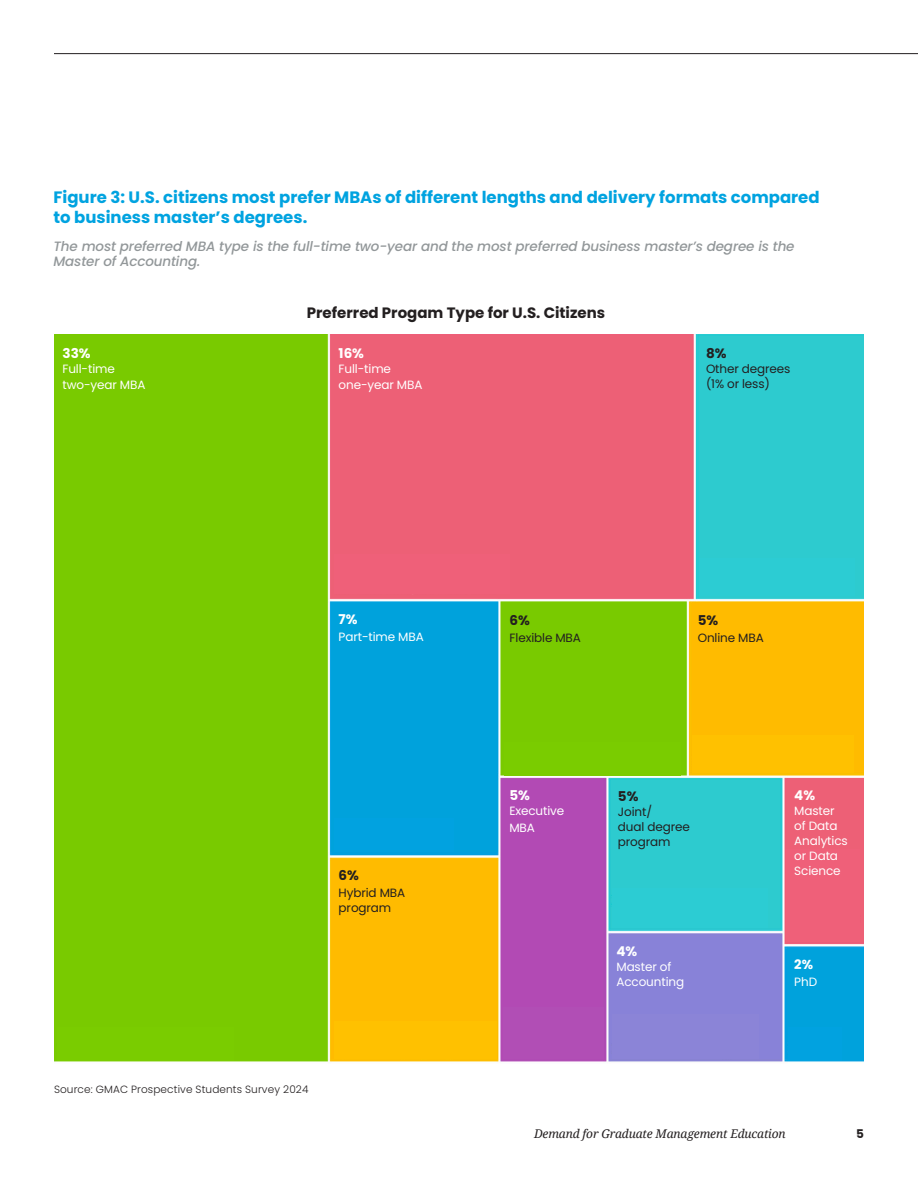
<style>
.page{position:relative;width:918px;height:1188px;background:#fff}
.page>*{position:absolute;margin:0;border:0;box-sizing:border-box;transform-origin:0 0}
.subhead_3_-_quote_subheads{font:700 16.5px/19.8px "Poppins";color:#00a3e0}
.Table_Header_-_9pt{font:700 15px "Poppins";color:#231f20}
.subhead_3_-_quote_subheads-2{font:italic 500 13.5px/15px "Poppins";letter-spacing:-.01em;color:#929799}
.Table_Header_-_9pt-2{font:700 13.5px "Poppins";color:#fff}
.Table_Header_-_9pt-3{font:700 13.5px "Poppins";color:#231f20}
.Table_Header_-_9pt-4{font:700 13.05px "Poppins";color:#fff}
.Table_Header_-_9pt-5{font:12px/15px "Poppins";letter-spacing:-.01em;color:#fff}
.Table_Header_-_9pt-6{font:12px/15px "Poppins";letter-spacing:-.01em;color:#231f20}
.t1{font:italic 12px "Noto Serif";letter-spacing:-.01em;color:#231f20}
.t2{font:700 12px "Poppins";color:#231f20}
.Footnotes{font:300 10.5px "Poppins";letter-spacing:.01em;color:#231f20}
</style>
<div class="page">
<img style="left:54px;top:334px;width:810px;height:728px">
<div style="left:57px;top:1028px;width:177px;height:32px;background:#7acc00"></div>
<div style="left:335px;top:819px;width:118px;height:33px;background:#01a2e0"></div>
<div style="left:335px;top:555px;width:174px;height:39px;background:#ef6079"></div>
<div style="left:699px;top:558px;width:155px;height:38px;background:#2cccd3"></div>
<div style="left:335px;top:1021px;width:161px;height:38px;background:#ffc100"></div>
<div style="left:692px;top:735px;width:162px;height:38px;background:#ffc100"></div>
<div style="left:613px;top:889px;width:155px;height:38px;background:#2cccd3"></div>
<div style="left:503px;top:1008px;width:101px;height:51px;background:#b14eb5"></div>
<div style="left:788px;top:1028px;width:53px;height:32px;background:#01a2e0"></div>
<div style="left:505px;top:742px;width:176px;height:33px;background:#7acc00"></div>
<div style="left:787px;top:850px;width:72px;height:91px;background:#ef6079"></div>
<div style="left:613px;top:1015px;width:146px;height:44px;background:#8b84d7"></div>
<hr style="left:54px;top:53px;width:864px;height:1px;background:#231f20">
<p class="subhead_3_-_quote_subheads" style="left:54px;top:188px;width:768px">Figure 3: U.S. citizens most prefer MBAs of different lengths and delivery formats compared to business master’s degrees.</p>
<p class="subhead_3_-_quote_subheads-2" style="left:54px;top:239px;width:743px">The most preferred MBA type is the full-time two-year and the most preferred business master’s degree is the<br>Master of Accounting.</p>
<p class="Table_Header_-_9pt" style="left:307px;top:304px;width:300px">Preferred Progam Type for U.S. Citizens</p>
<p class="Table_Header_-_9pt-2" style="left:63px;top:345px;width:30px">33%</p>
<p class="Table_Header_-_9pt-5" style="left:63px;top:361px;width:84px;line-height:16.5px">Full-time two-year MBA</p>
<p class="Table_Header_-_9pt-2" style="left:339px;top:345px;width:27px">16%</p>
<p class="Table_Header_-_9pt-5" style="left:339px;top:361px;width:85px;line-height:16.5px">Full-time one-year MBA</p>
<p class="Table_Header_-_9pt-3" style="left:706px;top:345px;width:22px">8%</p>
<p class="Table_Header_-_9pt-6" style="left:706px;top:361px;width:86px">Other degrees (1% or less)</p>
<p class="Table_Header_-_9pt-2" style="left:339px;top:612px;width:20px">7%</p>
<p class="Table_Header_-_9pt-5" style="left:339px;top:629px;width:87px">Part-time MBA</p>
<p class="Table_Header_-_9pt-3" style="left:339px;top:868px;width:22px">6%</p>
<p class="Table_Header_-_9pt-6" style="left:339px;top:885px;width:68px">Hybrid MBA program</p>
<p class="Footnotes" style="left:54px;top:1083px;width:256px">Source: GMAC Prospective Students Survey 2024</p>
<p class="Table_Header_-_9pt-3" style="left:510px;top:613px;width:22px">6%</p>
<p class="Table_Header_-_9pt-6" style="left:510px;top:630px;width:73px">Flexible MBA</p>
<p class="Table_Header_-_9pt-3" style="left:698px;top:613px;width:22px">5%</p>
<p class="Table_Header_-_9pt-6" style="left:698px;top:630px;width:68px">Online MBA</p>
<p class="Table_Header_-_9pt-2" style="left:509px;top:788px;width:22px">5%</p>
<p class="Table_Header_-_9pt-5" style="left:509px;top:803px;width:56px;line-height:16.5px">Executive<br>MBA</p>
<p class="Table_Header_-_9pt-3" style="left:618px;top:789px;width:22px">5%</p>
<p class="Table_Header_-_9pt-6" style="left:618px;top:805px;width:73px">Joint/<br>dual degree program</p>
<p class="Table_Header_-_9pt-2" style="left:794px;top:788px;width:22px">4%</p>
<p class="Table_Header_-_9pt-5" style="left:794px;top:804px;width:55px">Master of Data<br>Analytics or Data<br>Science</p>
<p class="Table_Header_-_9pt-2" style="left:616px;top:943px;width:22px">4%</p>
<p class="Table_Header_-_9pt-5" style="left:616px;top:959px;width:69px">Master of<br>Accounting</p>
<p class="Table_Header_-_9pt-4" style="left:794px;top:957px;width:20px">2%</p>
<p class="Table_Header_-_9pt-5" style="left:794px;top:975px;width:24px">PhD</p>
<p class="t1" style="left:534px;top:1126px;width:253px">Demand for Graduate Management Education</p>
<p class="t2" style="left:856px;top:1127px;width:9px">5</p>
</div>
